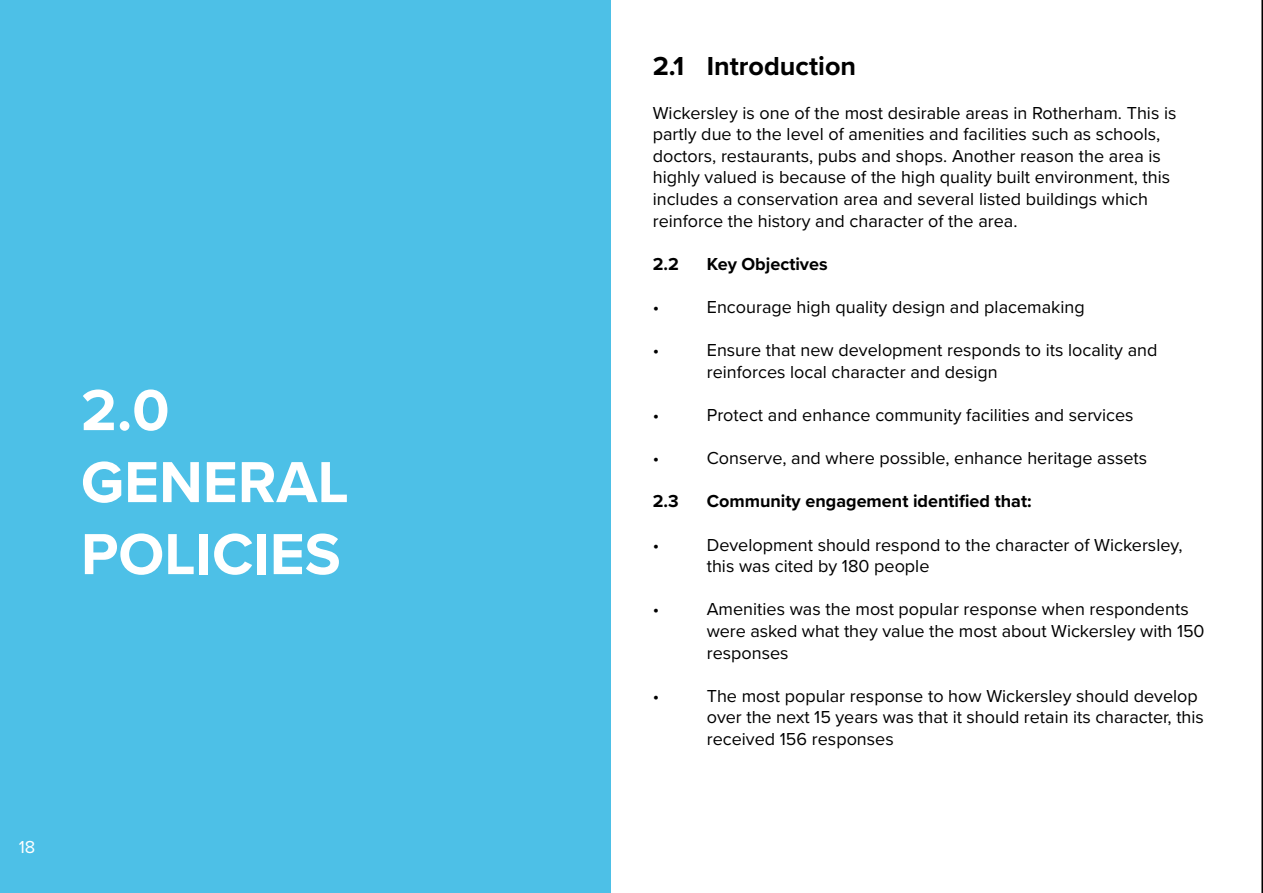
<style>
.page{position:relative;width:1263px;height:893px;background:#fff}
.page>*{position:absolute;margin:0;border:0;box-sizing:border-box;transform-origin:0 0}
.t1{font:700 60px "Proxima Nova";color:#fff}
.t2{font:700 27px "Proxima Nova";color:#000}
.t3{font:18px/21.6px "Proxima Nova";color:#000}
.t4{font:700 18px "Proxima Nova";color:#000}
.t5{font:18px "Proxima Nova";color:#fff}
</style>
<div class="page">
<hr style="left:1261px;top:0;width:2px;height:893px;background:#000">
<div style="left:0;top:0;width:610px;height:893px;background:#4dc0e7"></div>
<p class="t1" style="left:81px;top:365px;width:90px">2.0</p>
<p class="t1" style="left:81px;top:437px;width:269px">GENERAL</p>
<p class="t1" style="left:81px;top:509px;width:261px">POLICIES</p>
<p class="t5" style="left:19px;top:834px;width:18px">18</p>
<p class="t2" style="left:653px;top:46px;width:205px">2.1 Introduction</p>
<p class="t3" style="left:653px;top:101px;width:525px">Wickersley is one of the most desirable areas in Rotherham. This is partly due to the level of amenities and facilities such as schools, doctors, restaurants, pubs and shops. Another reason the area is highly valued is because of the high quality built environment, this includes a conservation area and several listed buildings which reinforce the history and character of the area.</p>
<p class="t4" style="left:653px;top:250px;width:28px">2.2</p>
<p class="t4" style="left:707px;top:250px;width:122px">Key Objectives</p>
<p class="t3" style="left:653px;top:295px;width:8px">•</p>
<p class="t3" style="left:707px;top:295px;width:380px">Encourage high quality design and placemaking</p>
<p class="t3" style="left:653px;top:339px;width:8px">•</p>
<p class="t3" style="left:707px;top:339px;width:452px">Ensure that new development responds to its locality and reinforces local character and design</p>
<p class="t3" style="left:653px;top:403px;width:8px">•</p>
<p class="t3" style="left:707px;top:403px;width:428px">Protect and enhance community facilities and services</p>
<p class="t3" style="left:653px;top:447px;width:8px">•</p>
<p class="t3" style="left:707px;top:447px;width:442px">Conserve, and where possible, enhance heritage assets</p>
<p class="t4" style="left:653px;top:488px;width:27px">2.3</p>
<p class="t4" style="left:707px;top:488px;width:326px">Community engagement identified that:</p>
<p class="t3" style="left:653px;top:533px;width:8px">•</p>
<p class="t3" style="left:707px;top:533px;width:477px">Development should respond to the character of Wickersley, this was cited by 180 people</p>
<p class="t3" style="left:653px;top:598px;width:8px">•</p>
<p class="t3" style="left:707px;top:598px;width:499px">Amenities was the most popular response when respondents were asked what they value the most about Wickersley with 150 responses</p>
<p class="t3" style="left:653px;top:684px;width:8px">•</p>
<p class="t3" style="left:707px;top:684px;width:499px">The most popular response to how Wickersley should develop over the next 15 years was that it should retain its character, this received 156 responses</p>
</div>
